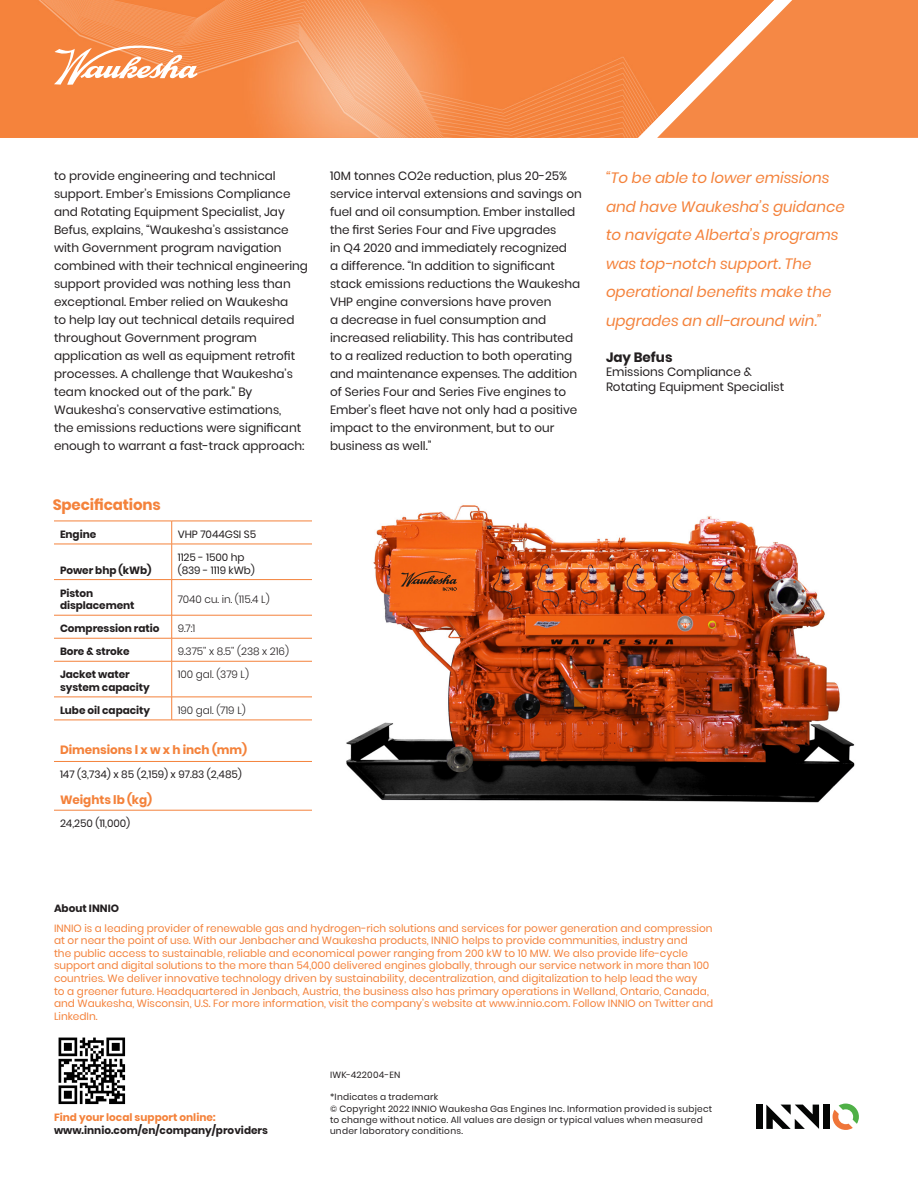
<style>
.page{position:relative;width:918px;height:1188px;background:#fff}
.page>*{position:absolute;margin:0;border:0;box-sizing:border-box;transform-origin:0 0}
.t1{font:italic 15px/28.5px "Poppins";color:#f4823b}
.t2{font:700 15px "Poppins";letter-spacing:-.01em;color:#f4823b}
.t3{font:700 13.5px "Poppins";color:#231f20}
.t4{font:12px/18px "Poppins";color:#231f20}
.table_data{font:700 12px "Poppins";letter-spacing:-.005em;color:#f4823b}
.t5{font:10.5px/12.6px "Poppins";color:#f4823b}
.table_data-2{font:700 10.5px/12.6px "Poppins";letter-spacing:-.005em;color:#231f20}
.table_data-3{font:10.5px/12.6px "Poppins";letter-spacing:-.005em;color:#231f20}
.tech_data{font:300 10.5px "Poppins";letter-spacing:-.005em;color:#231f20}
._6pt_7_5-legal{font:9px/11.2px "Poppins";letter-spacing:.03em;color:#231f20}
.s1{color:#f4823b}
</style>
<div class="page">
<img style="left:0;top:0;width:657px;height:138px">
<img style="left:58px;top:1037px;width:68px;height:68px">
<div style="left:756px;top:1105px;width:6px;height:24px;background:#040504"></div>
<div style="left:823px;top:1105px;width:7px;height:24px;background:#040504"></div>
<svg style="left:766px;top:1105px;width:53px;height:24px"></svg>
<svg style="left:833px;top:1104px;width:26px;height:26px"></svg>
<svg style="left:54px;top:33px;width:144px;height:52px"></svg>
<svg style="left:657px;top:0;width:261px;height:138px;background:#f58f4f"></svg>
<img style="left:346px;top:505px;width:509px;height:298px">
<hr style="left:172px;top:615px;width:140px;height:1px;background:#f4823b">
<hr style="left:172px;top:638px;width:140px;height:1px;background:#f4823b">
<svg style="left:171px;top:616px;width:1px;height:45px"></svg>
<hr style="left:172px;top:661px;width:140px;height:1px;background:#f4823b">
<hr style="left:171px;top:661px;width:1px;height:36px;background:#f4823b">
<hr style="left:172px;top:697px;width:140px;height:1px;background:#f4823b">
<svg style="left:171px;top:698px;width:1px;height:22px"></svg>
<hr style="left:172px;top:720px;width:140px;height:1px;background:#f4823b">
<hr style="left:54px;top:521px;width:118px;height:1px;background:#f4823b">
<hr style="left:172px;top:521px;width:140px;height:1px;background:#f4823b">
<hr style="left:54px;top:544px;width:118px;height:1px;background:#f4823b">
<hr style="left:172px;top:544px;width:140px;height:1px;background:#f4823b">
<hr style="left:54px;top:579px;width:118px;height:1px;background:#f4823b">
<hr style="left:172px;top:579px;width:140px;height:1px;background:#f4823b">
<hr style="left:54px;top:615px;width:118px;height:1px;background:#f4823b">
<hr style="left:54px;top:638px;width:118px;height:1px;background:#f4823b">
<hr style="left:54px;top:661px;width:118px;height:1px;background:#f4823b">
<hr style="left:54px;top:697px;width:118px;height:1px;background:#f4823b">
<svg style="left:171px;top:521px;width:1px;height:23px"></svg>
<hr style="left:171px;top:544px;width:1px;height:35px;background:#f4823b">
<hr style="left:171px;top:580px;width:1px;height:35px;background:#f4823b">
<hr style="left:54px;top:720px;width:118px;height:1px;background:#f4823b">
<hr style="left:54px;top:761px;width:258px;height:1px;background:#f4823b">
<hr style="left:54px;top:810px;width:258px;height:1px;background:#f4823b">
<p class="t4" style="left:54px;top:167px;width:255px">to provide engineering and technical support. Ember’s Emissions Compliance and Rotating Equipment Specialist, Jay Befus, explains, “Waukesha’s assistance with Government program navigation combined with their technical engineering support provided was nothing less than exceptional. Ember relied on Waukesha<br>to help lay out technical details required throughout Government program application as well as equipment retrofit processes. A challenge that Waukesha’s team knocked out of the park.” By Waukesha’s conservative estimations,<br>the emissions reductions were significant enough to warrant a fast-track approach:</p>
<p class="t4" style="left:330px;top:167px;width:253px">10M tonnes CO2e reduction, plus 20-25% service interval extensions and savings on fuel and oil consumption. Ember installed the first Series Four and Five upgrades<br>in Q4 2020 and immediately recognized<br>a difference. “In addition to significant stack emissions reductions the Waukesha VHP engine conversions have proven<br>a decrease in fuel consumption and increased reliability. This has contributed to a realized reduction to both operating and maintenance expenses. The addition of Series Four and Series Five engines to Ember’s fleet have not only had a positive impact to the environment, but to our business as well.”</p>
<p class="t2" style="left:53px;top:496px;width:110px">Specifications</p>
<p class="table_data-2" style="left:60px;top:528px;width:38px">Engine</p>
<p class="table_data-3" style="left:178px;top:528px;width:80px">VHP 7044GSI S5</p>
<p class="table_data-2" style="left:60px;top:564px;width:93px">Power bhp (kWb)</p>
<p class="table_data-3" style="left:178px;top:551px;width:79px">1125 - 1500 hp (839 - 1119 kWb)</p>
<p class="table_data-2" style="left:60px;top:587px;width:76px">Piston displacement</p>
<p class="tech_data" style="left:178px;top:593px;width:93px">7040 cu. in. (115.4 L)</p>
<p class="table_data-2" style="left:60px;top:622px;width:101px">Compression ratio</p>
<p class="tech_data" style="left:178px;top:622px;width:19px">9.7:1</p>
<p class="table_data-2" style="left:60px;top:645px;width:71px">Bore &amp; stroke</p>
<p class="tech_data" style="left:178px;top:645px;width:113px">9.375’’ x 8.5’’ (238 x 216)</p>
<p class="table_data-2" style="left:60px;top:668px;width:91px">Jacket water system capacity</p>
<p class="tech_data" style="left:178px;top:669px;width:73px">100 gal. (379 L)</p>
<p class="table_data-2" style="left:60px;top:704px;width:92px">Lube oil capacity</p>
<p class="tech_data" style="left:178px;top:704px;width:69px">190 gal. (719 L)</p>
<p class="table_data" style="left:60px;top:743px;width:189px">Dimensions l x w x h inch (mm)</p>
<p class="table_data-3" style="left:60px;top:769px;width:183px">147 (3,734) x 85 (2,159) x 97.83 (2,485)</p>
<p class="table_data" style="left:60px;top:792px;width:94px">Weights lb (kg)</p>
<p class="table_data-3" style="left:60px;top:817px;width:72px">24,250 (11,000)</p>
<p class="t1" style="left:606px;top:164px;width:240px">“To be able to lower emissions and have Waukesha’s guidance to navigate Alberta’s programs was top-notch support. The operational benefits make the upgrades an all-around win.”</p>
<p class="t3" style="left:606px;top:350px;width:68px">Jay Befus</p>
<p class="t4" style="left:606px;top:365px;width:180px;line-height:14.4px">Emissions Compliance &amp;<br>Rotating Equipment Specialist</p>
<p class="table_data-2" style="left:54px;top:902px;width:67px">About INNIO</p>
<p class="t5" style="left:54px;top:922px;width:661px">INNIO is a leading provider of renewable gas and hydrogen-rich solutions and services for power generation and compression at or near the point of use. With our Jenbacher and Waukesha products, INNIO helps to provide communities, industry and<br>the public access to sustainable, reliable and economical power ranging from 200 kW to 10 MW. We also provide life-cycle support and digital solutions to the more than 54,000 delivered engines globally, through our service network in more than 100 countries. We deliver innovative technology driven by sustainability, decentralization, and digitalization to help lead the way<br>to a greener future. Headquartered in Jenbach, Austria, the business also has primary operations in Welland, Ontario, Canada, and Waukesha, Wisconsin, U.S. For more information, visit the company’s website at www.innio.com. Follow INNIO on Twitter and LinkedIn.</p>
<p class="table_data-2" style="left:54px;top:1111px;width:216px"><span class="s1">Find your local support online: </span>www.innio.com/en/company/providers</p>
<p class="_6pt_7_5-legal" style="left:330px;top:1069px;width:72px">IWK-422004-EN</p>
<p class="_6pt_7_5-legal" style="left:330px;top:1092px;width:110px">*Indicates a trademark</p>
<p class="_6pt_7_5-legal" style="left:330px;top:1103px;width:384px">© Copyright 2022 INNIO Waukesha Gas Engines Inc. Information provided is subject to change without notice. All values are design or typical values when measured under laboratory conditions.</p>
</div>
